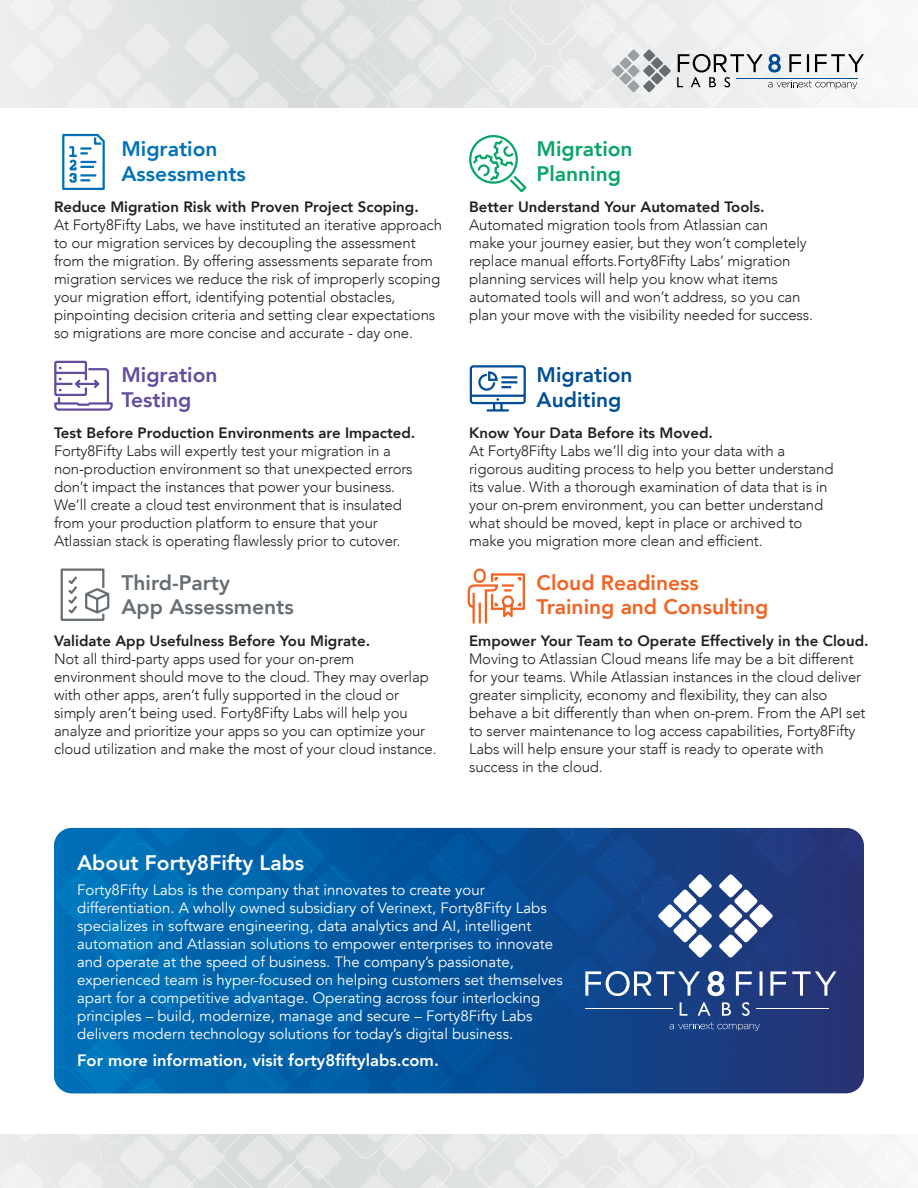
<style>
.page{position:relative;width:918px;height:1188px;background:#fff}
.page>*{position:absolute;margin:0;border:0;box-sizing:border-box;transform-origin:0 0}
.t1{font:800 21px "Avenir";color:#f26322}
.t2{font:800 21px "Avenir";color:#666e73}
.t3{font:800 21px "Avenir";color:#0071b9}
.t4{font:800 21px "Avenir";color:#fff}
.t5{font:800 21px "Avenir";color:#08a468}
.t6{font:800 21px "Avenir";color:#004e96}
.t7{font:800 21px "Avenir";color:#634b9f}
.t8{font:800 16.5px "Avenir";color:#fff}
.t9{font:300 15px/18px "Avenir";letter-spacing:-.01em;color:#231f20}
.t10{font:15px/18px "Avenir";color:#fff}
.t11{font:800 15px "Avenir";color:#231f20}
</style>
<div class="page">
<svg style="left:0;top:1134px;width:917px;height:54px"></svg>
<div style="left:0;top:0;width:918px;height:108px;background:#f6f7f7"></div>
<svg style="left:10px;top:0;width:854px;height:108px"></svg>
<hr style="left:736px;top:78px;width:121px;height:1px;background:#004e96">
<svg style="left:62px;top:133px;width:43px;height:57px"></svg>
<svg style="left:469px;top:135px;width:58px;height:58px"></svg>
<svg style="left:54px;top:360px;width:59px;height:51px"></svg>
<svg style="left:469px;top:365px;width:57px;height:47px"></svg>
<svg style="left:60px;top:568px;width:50px;height:53px"></svg>
<svg style="left:467px;top:568px;width:58px;height:56px"></svg>
<div style="left:54px;top:828px;width:810px;height:265px;background:#006db5;border-radius:18px"></div>
<svg style="left:220px;top:828px;width:644px;height:265px"></svg>
<hr style="left:756px;top:1008px;width:72px;height:1px;background:#fff">
<hr style="left:585px;top:1008px;width:88px;height:1px;background:#fff">
<p class="t3" style="left:122px;top:132px;width:98px">Migration</p>
<p class="t3" style="left:122px;top:157px;width:126px">Assessments</p>
<p class="t11" style="left:54px;top:195px;width:366px">Reduce Migration Risk with Proven Project Scoping.</p>
<p class="t9" style="left:54px;top:216px;width:390px">At Forty8Fifty Labs, we have instituted an iterative approach to our migration services by decoupling the assessment from the migration. By offering assessments separate from migration services we reduce the risk of improperly scoping your migration effort, identifying potential obstacles, pinpointing decision criteria and setting clear expectations so migrations are more concise and accurate - day one.</p>
<p class="t7" style="left:122px;top:358px;width:98px">Migration</p>
<p class="t7" style="left:122px;top:383px;width:72px">Testing</p>
<p class="t11" style="left:54px;top:421px;width:363px">Test Before Production Environments are Impacted.</p>
<p class="t9" style="left:54px;top:442px;width:360px">Forty8Fifty Labs will expertly test your migration in a non-production environment so that unexpected errors don’t impact the instances that power your business.<br>We’ll create a cloud test environment that is insulated from your production platform to ensure that your Atlassian stack is operating flawlessly prior to cutover.</p>
<p class="t2" style="left:122px;top:566px;width:110px">Third-Party</p>
<p class="t2" style="left:122px;top:591px;width:174px">App Assessments</p>
<p class="t11" style="left:54px;top:629px;width:318px">Validate App Usefulness Before You Migrate.</p>
<p class="t9" style="left:54px;top:650px;width:384px">Not all third-party apps used for your on-prem environment should move to the cloud. They may overlap with other apps, aren’t fully supported in the cloud or simply aren’t being used. Forty8Fifty Labs will help you analyze and prioritize your apps so you can optimize your cloud utilization and make the most of your cloud instance.</p>
<p class="t5" style="left:537px;top:132px;width:98px">Migration</p>
<p class="t5" style="left:537px;top:157px;width:86px">Planning</p>
<p class="t11" style="left:469px;top:195px;width:297px">Better Understand Your Automated Tools.</p>
<p class="t9" style="left:469px;top:216px;width:345px">Automated migration tools from Atlassian can<br>make your journey easier, but they won’t completely replace manual efforts.Forty8Fifty Labs’ migration planning services will help you know what items automated tools will and won’t address, so you can plan your move with the visibility needed for success.</p>
<p class="t6" style="left:537px;top:358px;width:98px">Migration</p>
<p class="t6" style="left:537px;top:383px;width:86px">Auditing</p>
<p class="t11" style="left:469px;top:421px;width:245px">Know Your Data Before its Moved.</p>
<p class="t9" style="left:469px;top:442px;width:366px">At Forty8Fifty Labs we’ll dig into your data with a rigorous auditing process to help you better understand its value. With a thorough examination of data that is in your on-prem environment, you can better understand what should be moved, kept in place or archived to make you migration more clean and efficient.</p>
<p class="t1" style="left:537px;top:566px;width:164px">Cloud Readiness</p>
<p class="t1" style="left:537px;top:591px;width:233px">Training and Consulting</p>
<p class="t11" style="left:469px;top:629px;width:401px">Empower Your Team to Operate Effectively in the Cloud.</p>
<p class="t9" style="left:469px;top:650px;width:398px">Moving to Atlassian Cloud means life may be a bit different for your teams. While Atlassian instances in the cloud deliver greater simplicity, economy and flexibility, they can also behave a bit differently than when on-prem. From the API set to server maintenance to log access capabilities, Forty8Fifty Labs will help ensure your staff is ready to operate with success in the cloud.</p>
<p class="t4" style="left:77px;top:846px;width:229px">About Forty8Fifty Labs</p>
<p class="t10" style="left:77px;top:881px;width:487px">Forty8Fifty Labs is the company that innovates to create your differentiation. A wholly owned subsidiary of Verinext, Forty8Fifty Labs specializes in software engineering, data analytics and AI, intelligent automation and Atlassian solutions to empower enterprises to innovate and operate at the speed of business. The company’s passionate, experienced team is hyper-focused on helping customers set themselves apart for a competitive advantage. Operating across four interlocking principles – build, modernize, manage and secure – Forty8Fifty Labs delivers modern technology solutions for today’s digital business.</p>
<p class="t8" style="left:77px;top:1048px;width:363px">For more information, visit forty8fiftylabs.com.</p>
</div>
